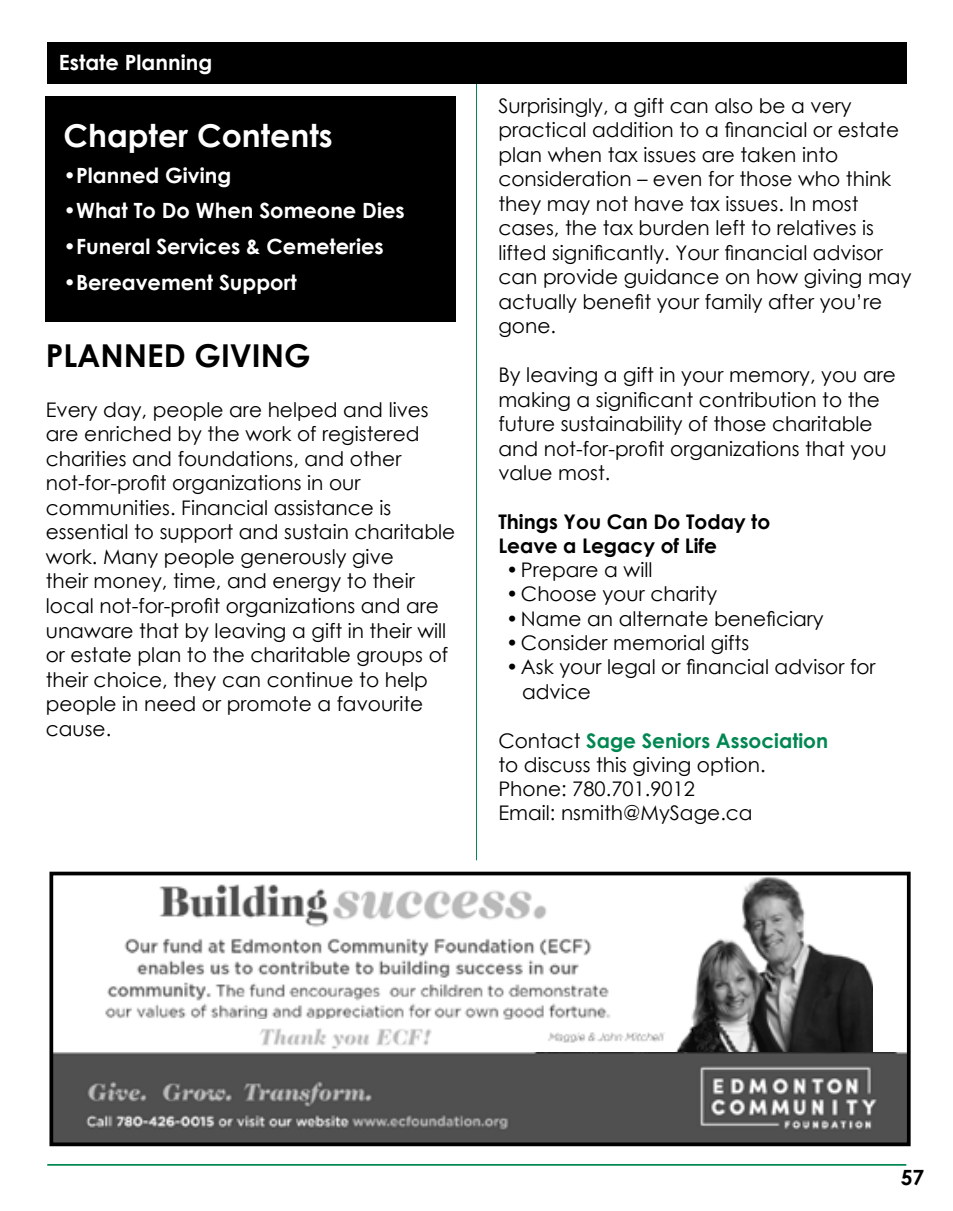
<style>
.page{position:relative;width:953px;height:1211px;background:#fff}
.page>*{position:absolute;margin:0;border:0;box-sizing:border-box;transform-origin:0 0}
.t1{font:700 31.5px "Century Gothic";color:#fff}
.t2{font:700 31.5px "Century Gothic";color:#000}
.t3{font:700 21px "Century Gothic";color:#fff}
.t4{font:700 21px "Century Gothic";color:#000}
.t5{font:20.12px/24.5px "Century Gothic";color:#000}
.t6{font:700 20.12px/24.2px "Century Gothic";color:#000}
.s1{font-weight:700;color:#008752}
</style>
<div class="page">
<hr style="left:47px;top:1163px;width:859px;height:2px;background:#008752">
<hr style="left:476px;top:45px;width:1px;height:815px;background:#008752">
<div style="left:47px;top:42px;width:859px;height:41px;background:#000"></div>
<div style="left:45px;top:96px;width:410px;height:226px;background:#000"></div>
<svg style="left:675px;top:876px;width:198px;height:176px"></svg>
<img style="left:54px;top:1052px;width:851px;height:89px">
<img style="left:548px;top:1032px;width:117px;height:11px">
<img style="left:105px;top:884px;width:505px;height:136px">
<img style="left:243px;top:1019px;width:224px;height:31px">
<div style="left:49px;top:871px;width:861px;height:275px;border:4px solid #000"></div>
<p class="t3" style="left:59px;top:46px;width:155px">Estate Planning</p>
<h1 class="t1" style="left:63px;top:112px;width:271px">Chapter Contents</h1>
<p class="t3" style="left:63px;top:159px;width:169px">•Planned Giving</p>
<p class="t3" style="left:63px;top:195px;width:343px">•What To Do When Someone Dies</p>
<p class="t3" style="left:63px;top:230px;width:322px">•Funeral Services &amp; Cemeteries</p>
<p class="t3" style="left:63px;top:266px;width:235px">•Bereavement Support</p>
<h1 class="t2" style="left:46px;top:332px;width:266px">PLANNED GIVING</h1>
<p class="t5" style="left:46px;top:397px;width:411px">Every day, people are helped and lives are enriched by the work of registered charities and foundations, and other not-for-profit organizations in our communities. Financial assistance is essential to support and sustain charitable work. Many people generously give<br>their money, time, and energy to their local not-for-profit organizations and are unaware that by leaving a gift in their will or estate plan to the charitable groups of their choice, they can continue to help people in need or promote a favourite cause.</p>
<p class="t5" style="left:498px;top:93px;width:414px">Surprisingly, a gift can also be a very practical addition to a financial or estate plan when tax issues are taken into consideration – even for those who think they may not have tax issues. In most cases, the tax burden left to relatives is lifted significantly. Your financial advisor can provide guidance on how giving may actually benefit your family after you’re gone.</p>
<p class="t5" style="left:498px;top:362px;width:399px">By leaving a gift in your memory, you are making a significant contribution to the future sustainability of those charitable and not-for-profit organizations that you value most.</p>
<p class="t6" style="left:498px;top:508px;width:273px">Things You Can Do Today to<br>Leave a Legacy of Life</p>
<p class="t5" style="left:506px;top:557px;width:148px">•Prepare a will</p>
<p class="t5" style="left:506px;top:581px;width:212px">•Choose your charity</p>
<p class="t5" style="left:506px;top:605px;width:319px">•Name an alternate beneficiary</p>
<p class="t5" style="left:506px;top:630px;width:244px">•Consider memorial gifts</p>
<p class="t5" style="left:522px;top:653px;width:355px;line-height:25.4px;text-indent:-16px">•Ask your legal or financial advisor for advice</p>
<p class="t5" style="left:498px;top:728px;width:331px">Contact <span class="s1">Sage Seniors Association </span>to discuss this giving option.<br>Phone: 780.701.9012<br>Email: nsmith@MySage.ca</p>
<p class="t4" style="left:900px;top:1161px;width:25px">57</p>
</div>
